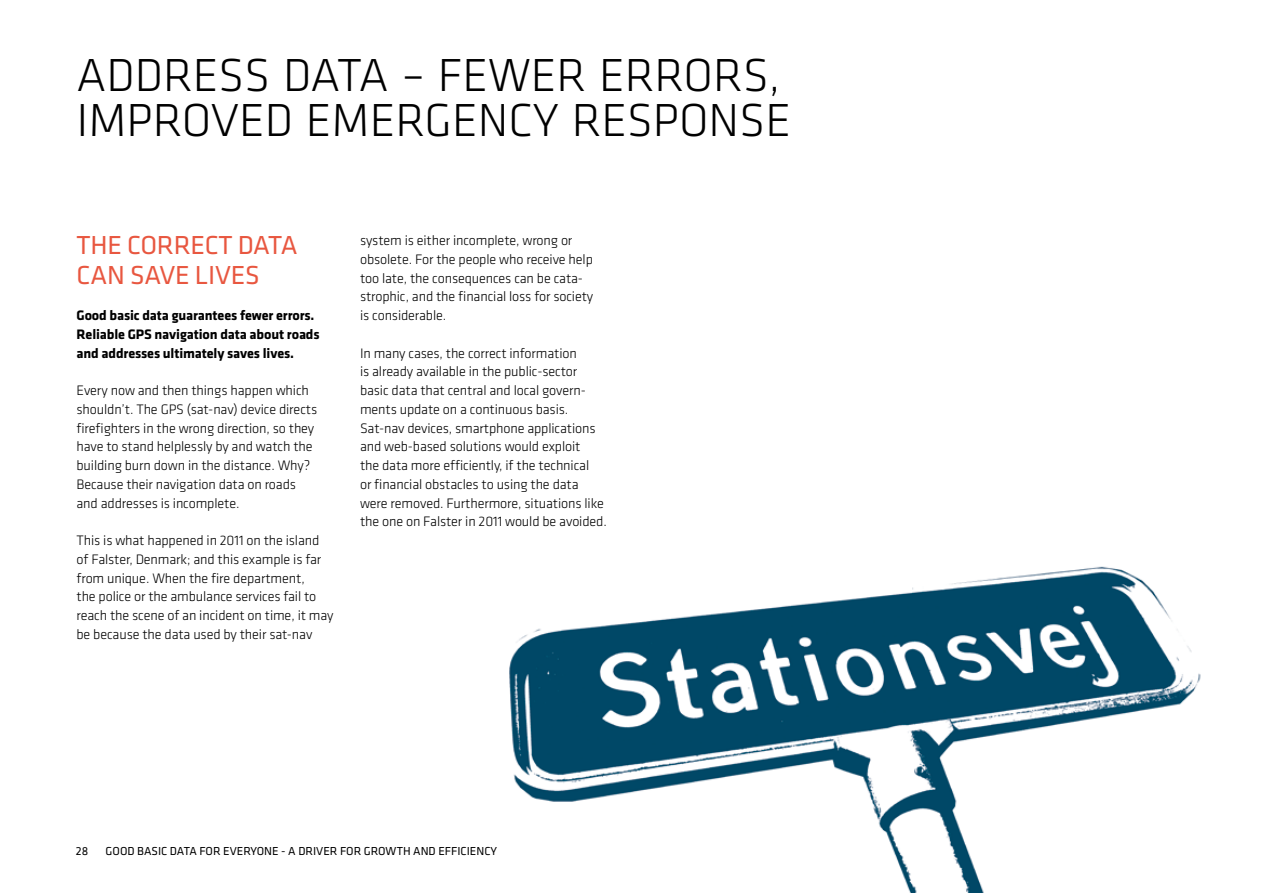
<style>
.page{position:relative;width:1263px;height:893px;background:#fff}
.page>*{position:absolute;margin:0;border:0;box-sizing:border-box;transform-origin:0 0}
._01_Overskrift_2_Sor{font:300 48px/44.2px "Klavika";color:#000}
._04_Mellem_Orange{font:27px/30px "Klavika";letter-spacing:-.01em;color:#e85740}
._03_Brød{font:300 14.25px/18.8px "Klavika";letter-spacing:-.01em;color:#000}
._03_Brød_bold_CASE{font:700 14.25px/18.8px "Klavika";letter-spacing:-.01em;color:#000}
.t1{font:12px "Klavika";color:#000}
</style>
<div class="page">
<img style="left:509px;top:566px;width:692px;height:327px">
<p class="_01_Overskrift_2_Sor" style="left:77px;top:53px;width:716px">ADDRESS DATA – FEWER ERRORS,<br>IMPROVED EMERGENCY RESPONSE</p>
<p class="_04_Mellem_Orange" style="left:77px;top:229px;width:222px">THE CORRECT DATA<br>CAN SAVE LIVES</p>
<p class="_03_Brød_bold_CASE" style="left:77px;top:305px;width:245px">Good basic data guarantees fewer errors.<br>Reliable GPS navigation data about roads and addresses ultimately saves lives.</p>
<p class="_03_Brød" style="left:77px;top:381px;width:242px">Every now and then things happen which shouldn’t. The GPS (sat-nav) device directs firefighters in the wrong direction, so they have to stand helplessly by and watch the building burn down in the distance. Why?<br>Because their navigation data on roads and addresses is incomplete.</p>
<p class="_03_Brød" style="left:77px;top:531px;width:259px">This is what happened in 2011 on the island of Falster, Denmark; and this example is far from unique. When the fire department,<br>the police or the ambulance services fail to reach the scene of an incident on time, it may be because the data used by their sat-nav</p>
<p class="_03_Brød" style="left:360px;top:231px;width:235px">system is either incomplete, wrong or obsolete. For the people who receive help too late, the consequences can be cata&shy;strophic, and the financial loss for society is considerable.</p>
<p class="_03_Brød" style="left:360px;top:343px;width:248px">In many cases, the correct information<br>is already available in the public-sector basic data that central and local govern&shy;ments update on a continuous basis.<br>Sat-nav devices, smartphone applications and web-based solutions would exploit<br>the data more efficiently, if the technical<br>or financial obstacles to using the data were removed. Furthermore, situations like the one on Falster in 2011 would be avoided.</p>
<p class="t1" style="left:76px;top:843px;width:14px">28</p>
<p class="t1" style="left:106px;top:843px;width:393px">GOOD BASIC DATA FOR EVERYONE - A DRIVER FOR GROWTH AND EFFICIENCY</p>
</div>
